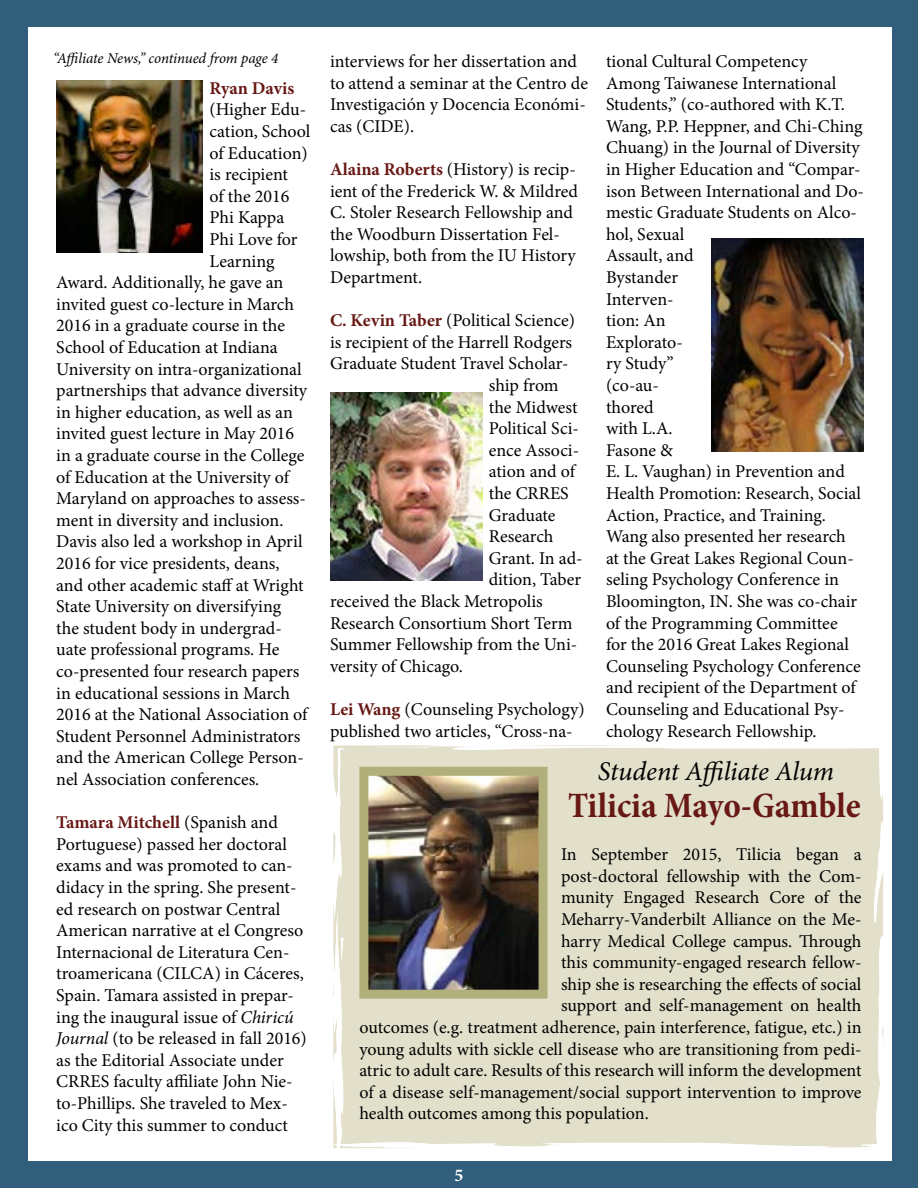
<style>
.page{position:relative;width:918px;height:1188px;background:#315f7b}
.page>*{position:absolute;margin:0;border:0;box-sizing:border-box;transform-origin:0 0}
.t1{font:700 condensed 36px "Minion Pro";color:#681915}
.t2{font:italic 27px "Minion Pro";letter-spacing:-.01em;color:#000}
.t3{font:18px/21.6px "Minion Pro";color:#000}
.t4{font:700 18px "Minion Pro";color:#681915}
.t5{font:700 18px "Minion Pro";color:#fff}
.t6{font:italic 15px "Minion Pro";letter-spacing:-.01em;color:#000}
.s1{font-weight:700;color:#681915}
.s2{font-style:italic}
</style>
<div class="page">
<div style="left:28px;top:27px;width:864px;height:1134px;background:#fff"></div>
<div style="left:354px;top:920px;width:530px;height:229px;background:#e2dfca"></div>
<div style="left:418px;top:745px;width:466px;height:178px;background:#e2dfca"></div>
<svg style="left:366px;top:747px;width:64px;height:1px"></svg>
<svg style="left:333px;top:745px;width:21px;height:404px"></svg>
<img style="left:369px;top:777px;width:169px;height:212px">
<div style="left:359px;top:767px;width:189px;height:232px;border:9px solid #b1b07a"></div>
<img style="left:56px;top:80px;width:147px;height:172px">
<img style="left:711px;top:238px;width:152px;height:214px">
<img style="left:330px;top:393px;width:152px;height:188px">
<p class="t6" style="left:53px;top:48px;width:227px">“Affiliate News,” continued from page 4</p>
<p class="t4" style="left:210px;top:75px;width:86px">Ryan Davis</p>
<p class="t3" style="left:210px;top:99px;width:98px">(Higher Edu-</p>
<p class="t3" style="left:210px;top:121px;width:102px">cation, School</p>
<p class="t3" style="left:210px;top:142px;width:100px">of Education)</p>
<p class="t3" style="left:210px;top:164px;width:80px">is recipient</p>
<p class="t3" style="left:210px;top:185px;width:81px">of the 2016</p>
<p class="t3" style="left:210px;top:207px;width:76px">Phi Kappa</p>
<p class="t3" style="left:210px;top:229px;width:90px">Phi Love for</p>
<p class="t3" style="left:210px;top:250px;width:66px">Learning</p>
<p class="t3" style="left:56px;top:272px;width:229px">Award. Additionally, he gave an</p>
<p class="t3" style="left:56px;top:293px;width:239px">invited guest co-lecture in March</p>
<p class="t3" style="left:56px;top:315px;width:230px">2016 in a graduate course in the</p>
<p class="t3" style="left:56px;top:337px;width:223px">School of Education at Indiana</p>
<p class="t3" style="left:56px;top:358px;width:247px">University on intra-organizational</p>
<p class="t3" style="left:56px;top:380px;width:252px">partnerships that advance diversity</p>
<p class="t3" style="left:56px;top:401px;width:238px">in higher education, as well as an</p>
<p class="t3" style="left:56px;top:423px;width:239px">invited guest lecture in May 2016</p>
<p class="t3" style="left:56px;top:445px;width:250px">in a graduate course in the College</p>
<p class="t3" style="left:56px;top:466px;width:234px">of Education at the University of</p>
<p class="t3" style="left:56px;top:488px;width:251px">Maryland on approaches to assess-</p>
<p class="t3" style="left:56px;top:509px;width:229px">ment in diversity and inclusion.</p>
<p class="t3" style="left:56px;top:531px;width:248px">Davis also led a workshop in April</p>
<p class="t3" style="left:56px;top:553px;width:225px">2016 for vice presidents, deans,</p>
<p class="t3" style="left:56px;top:574px;width:249px">and other academic staff at Wright</p>
<p class="t3" style="left:56px;top:596px;width:226px">State University on diversifying</p>
<p class="t3" style="left:56px;top:617px;width:227px">the student body in undergrad-</p>
<p class="t3" style="left:56px;top:639px;width:225px">uate professional programs. He</p>
<p class="t3" style="left:56px;top:661px;width:245px">co-presented four research papers</p>
<p class="t3" style="left:56px;top:682px;width:235px">in educational sessions in March</p>
<p class="t3" style="left:56px;top:704px;width:253px">2016 at the National Association of</p>
<p class="t3" style="left:56px;top:725px;width:246px">Student Personnel Administrators</p>
<p class="t3" style="left:56px;top:747px;width:249px">and the American College Person-</p>
<p class="t3" style="left:56px;top:769px;width:205px">nel Association conferences.</p>
<p class="t3" style="left:56px;top:812px;width:252px"><span class="s1">Tamara Mitchell</span> (Spanish and Portuguese) passed her doctoral exams and was promoted to can&shy;didacy in the spring. She present&shy;ed research on postwar Central American narrative at el Congreso Internacional de Literatura Cen&shy;troamericana (CILCA) in Cáceres, Spain. Tamara assisted in prepar&shy;ing the inaugural issue of <span class="s2">Chiricú Journal</span> (to be released in fall 2016) as the Editorial Associate under CRRES faculty affiliate John Nie&shy;to-Phillips. She traveled to Mex&shy;ico City this summer to conduct</p>
<p class="t3" style="left:330px;top:51px;width:260px">interviews for her dissertation and to attend a seminar at the Centro de<br>Investigación y Docencia Económi&shy;cas (CIDE).</p>
<p class="t3" style="left:330px;top:159px;width:250px"><span class="s1">Alaina Roberts</span> (History) is recip&shy;ient of the Frederick W. &amp; Mildred<br>C. Stoler Research Fellowship and the Woodburn Dissertation Fel&shy;lowship, both from the IU History<br>Department.</p>
<p class="t3" style="left:330px;top:310px;width:247px"><span class="s1">C. Kevin Taber</span> (Political Science)</p>
<p class="t3" style="left:330px;top:331px;width:244px">is recipient of the Harrell Rodgers</p>
<p class="t3" style="left:330px;top:353px;width:240px">Graduate Student Travel Scholar-</p>
<p class="t3" style="left:489px;top:375px;width:71px">ship from</p>
<p class="t3" style="left:489px;top:396px;width:90px">the Midwest</p>
<p class="t3" style="left:489px;top:418px;width:92px">Political Sci-</p>
<p class="t3" style="left:489px;top:439px;width:92px">ence Associ-</p>
<p class="t3" style="left:489px;top:461px;width:88px">ation and of</p>
<p class="t3" style="left:489px;top:483px;width:81px">the CRRES</p>
<p class="t3" style="left:489px;top:504px;width:68px">Graduate</p>
<p class="t3" style="left:489px;top:526px;width:66px">Research</p>
<p class="t3" style="left:489px;top:547px;width:95px">Grant. In ad-</p>
<p class="t3" style="left:489px;top:569px;width:94px">dition, Taber</p>
<p class="t3" style="left:330px;top:591px;width:214px">received the Black Metropolis</p>
<p class="t3" style="left:330px;top:612px;width:244px">Research Consortium Short Term</p>
<p class="t3" style="left:330px;top:634px;width:249px">Summer Fellowship from the Uni-</p>
<p class="t3" style="left:330px;top:655px;width:134px">versity of Chicago.</p>
<p class="t3" style="left:330px;top:699px;width:256px"><span class="s1">Lei Wang</span> (Counseling Psychology) published two articles, “Cross-na-</p>
<p class="t3" style="left:606px;top:51px;width:259px">tional Cultural Competency<br>Among Taiwanese International<br>Students,” (co-authored with K.T.<br>Wang, P.P. Heppner, and Chi-Ching<br>Chuang) in the Journal of Diversity in Higher Education and “Compar&shy;ison Between International and Do&shy;mestic Graduate Students on Alco&shy;hol, Sexual<br>Assault, and<br>Bystander<br>Interven-<br>tion: An<br>Explorato-<br>ry Study”<br>(co-au-<br>thored<br>with L.A.<br>Fasone &amp;<br>E. L. Vaughan) in Prevention and<br>Health Promotion: Research, Social<br>Action, Practice, and Training.<br>Wang also presented her research<br>at the Great Lakes Regional Coun&shy;seling Psychology Conference in<br>Bloomington, IN. She was co-chair of the Programming Committee<br>for the 2016 Great Lakes Regional<br>Counseling Psychology Conference and recipient of the Department of<br>Counseling and Educational Psy&shy;chology Research Fellowship.</p>
<h2 class="t2" style="left:598px;top:753px;width:238px">Student Affiliate Alum</h2>
<h1 class="t1" style="left:568px;top:781px;width:294px">Tilicia Mayo-Gamble</h1>
<p class="t3" style="left:561px;top:844px;width:302px">In September 2015, Tilicia began a</p>
<p class="t3" style="left:561px;top:865px;width:302px">post-doctoral fellowship with the Com-</p>
<p class="t3" style="left:561px;top:887px;width:302px">munity Engaged Research Core of the</p>
<p class="t3" style="left:561px;top:909px;width:302px">Meharry-Vanderbilt Alliance on the Me-</p>
<p class="t3" style="left:561px;top:930px;width:302px">harry Medical College campus. Through</p>
<p class="t3" style="left:561px;top:952px;width:302px">this community-engaged research fellow-</p>
<p class="t3" style="left:561px;top:973px;width:302px">ship she is researching the effects of social</p>
<p class="t3" style="left:561px;top:995px;width:302px">support and self-management on health</p>
<p class="t3" style="left:359px;top:1017px;width:504px">outcomes (e.g. treatment adherence, pain interference, fatigue, etc.) in</p>
<p class="t3" style="left:359px;top:1038px;width:504px">young adults with sickle cell disease who are transitioning from pedi-</p>
<p class="t3" style="left:359px;top:1060px;width:504px">atric to adult care. Results of this research will inform the development</p>
<p class="t3" style="left:359px;top:1081px;width:504px">of a disease self-management/social support intervention to improve</p>
<p class="t3" style="left:359px;top:1103px;width:291px">health outcomes among this population.</p>
<p class="t5" style="left:454px;top:1163px;width:10px">5</p>
</div>
